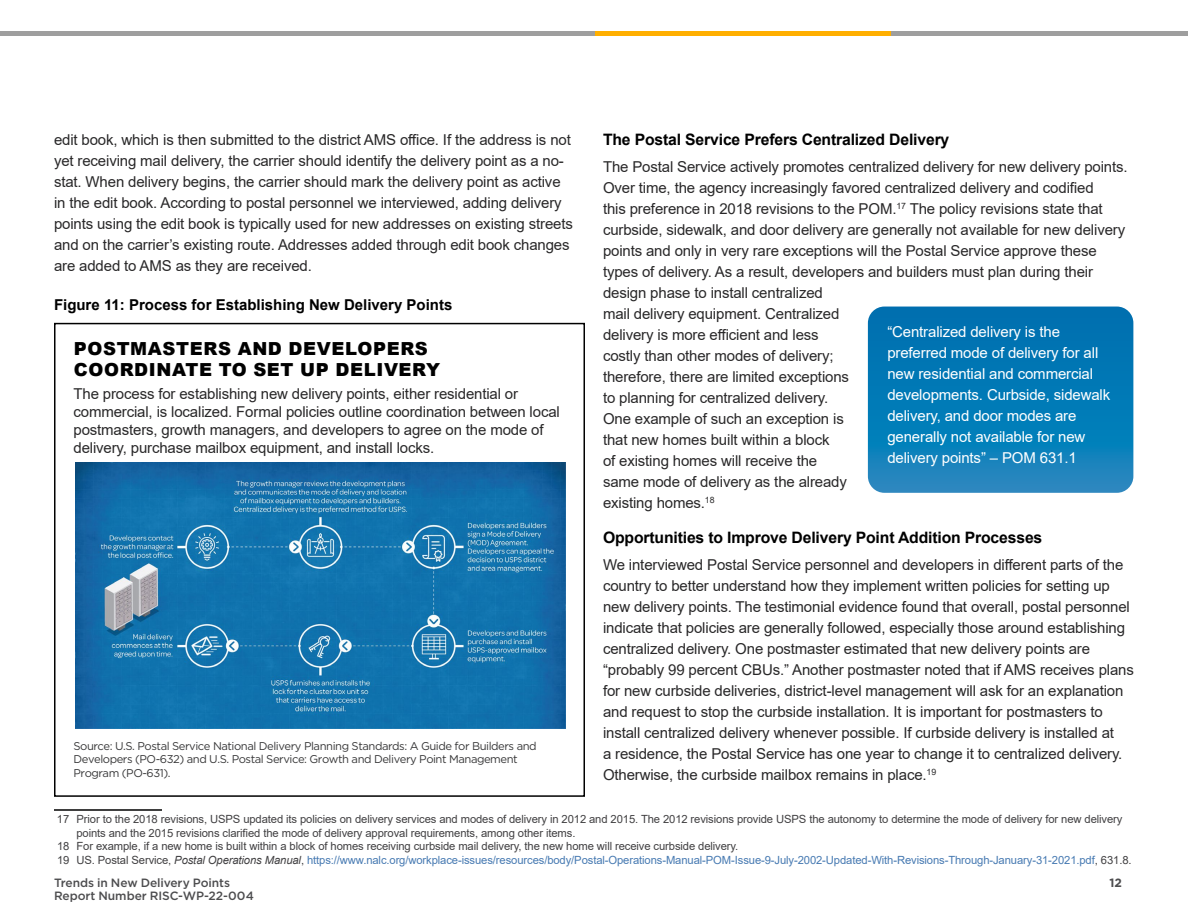
<style>
.page{position:relative;width:1188px;height:918px;background:#fff}
.page>*{position:absolute;margin:0;border:0;box-sizing:border-box;transform-origin:0 0}
.t1{font:900 18px/21px "Arial";letter-spacing:.035em;color:#000}
.t2{font:700 15.75px "Arial";letter-spacing:-.01em;color:#000}
.t3{font:15px/21px "Arial";letter-spacing:-.01em;color:#292829}
.t4{font:15px/21px "Arial";letter-spacing:-.01em;color:#fff}
.t5{font:700 15px "Arial";color:#000}
.t6{font:500 12px/13.5px "Gotham";letter-spacing:-.005em;color:#4d4d4f}
.t7{font:700 12px "Gotham";color:#4d4d4f}
.t8{font:11.25px "Arial";letter-spacing:-.01em;color:#414042}
.t9{font:11.25px "Arial";letter-spacing:-.01em;color:#477ab2}
.t10{font:11.25px/13.5px "Gotham";letter-spacing:-.04em;color:#383839}
.s1{color:#414042}
.s2{font-style:italic;color:#414042}
</style>
<div class="page">
<hr style="left:54px;top:809px;width:108px;height:2px;background:#000">
<img style="left:75px;top:462px;width:490px;height:267px">
<div style="left:54px;top:323px;width:531px;height:474px;border:2px solid #000"></div>
<svg style="left:868px;top:307px;width:265px;height:186px;background:#087bb7"></svg>
<hr style="left:0;top:32px;width:1188px;height:4px;background:#9e9e9e">
<hr style="left:595px;top:32px;width:295px;height:4px;background:#ffaf00">
<p class="t3" style="left:54px;top:129px;width:520px">edit book, which is then submitted to the district AMS office. If the address is not yet receiving mail delivery, the carrier should identify the delivery point as a no&shy;stat. When delivery begins, the carrier should mark the delivery point as active in the edit book. According to postal personnel we interviewed, adding delivery points using the edit book is typically used for new addresses on existing streets and on the carrier’s existing route. Addresses added through edit book changes are added to AMS as they are received.</p>
<p class="t5" style="left:54px;top:294px;width:400px">Figure 11: Process for Establishing New Delivery Points</p>
<p class="t1" style="left:74px;top:338px;width:368px">POSTMASTERS AND DEVELOPERS<br>COORDINATE TO SET UP DELIVERY</p>
<p class="t3" style="left:74px;top:384px;width:488px;line-height:18px">The process for establishing new delivery points, either residential or commercial, is localized. Formal policies outline coordination between local postmasters, growth managers, and developers to agree on the mode of delivery, purchase mailbox equipment, and install locks.</p>
<p class="t2" style="left:603px;top:128px;width:348px">The Postal Service Prefers Centralized Delivery</p>
<p class="t3" style="left:603px;top:156px;width:526px">The Postal Service actively promotes centralized delivery for new delivery points.<br>Over time, the agency increasingly favored centralized delivery and codified<br>this preference in 2018 revisions to the POM.<sup>17</sup> The policy revisions state that curbside, sidewalk, and door delivery are generally not available for new delivery points and only in very rare exceptions will the Postal Service approve these types of delivery. As a result, developers and builders must plan during their design phase to install centralized<br>mail delivery equipment. Centralized<br>delivery is more efficient and less<br>costly than other modes of delivery;<br>therefore, there are limited exceptions<br>to planning for centralized delivery.<br>One example of such an exception is<br>that new homes built within a block<br>of existing homes will receive the<br>same mode of delivery as the already<br>existing homes.<sup>18</sup></p>
<p class="t2" style="left:603px;top:527px;width:441px">Opportunities to Improve Delivery Point Addition Processes</p>
<p class="t3" style="left:603px;top:554px;width:532px">We interviewed Postal Service personnel and developers in different parts of the country to better understand how they implement written policies for setting up new delivery points. The testimonial evidence found that overall, postal personnel indicate that policies are generally followed, especially those around establishing centralized delivery. One postmaster estimated that new delivery points are “probably 99 percent CBUs.” Another postmaster noted that if AMS receives plans for new curbside deliveries, district-level management will ask for an explanation and request to stop the curbside installation. It is important for postmasters to install centralized delivery whenever possible. If curbside delivery is installed at<br>a residence, the Postal Service has one year to change it to centralized delivery.<br>Otherwise, the curbside mailbox remains in place.<sup>19</sup></p>
<p class="t4" style="left:887px;top:321px;width:224px">“Centralized delivery is the preferred mode of delivery for all new residential and commercial developments. Curbside, sidewalk delivery, and door modes are generally not available for new delivery points” – POM 631.1</p>
<p class="t10" style="left:74px;top:739px;width:465px">Source: U.S. Postal Service National Delivery Planning Standards: A Guide for Builders and<br>Developers (PO-632) and U.S. Postal Service: Growth and Delivery Point Management<br>Program (PO-631).</p>
<p class="t8" style="left:57px;top:812px;width:1067px">17 Prior to the 2018 revisions, USPS updated its policies on delivery services and modes of delivery in 2012 and 2015. The 2012 revisions provide USPS the autonomy to determine the mode of delivery for new delivery</p>
<p class="t8" style="left:76px;top:825px;width:500px">points and the 2015 revisions clarified the mode of delivery approval requirements, among other items.</p>
<p class="t8" style="left:57px;top:839px;width:683px">18 For example, if a new home is built within a block of homes receiving curbside mail delivery, the new home will receive curbside delivery.</p>
<p class="t9" style="left:57px;top:852px;width:1076px"><span class="s1">19 US. Postal Service,</span> <span class="s2">Postal Operations Manual</span><span class="s1">,</span> https://www.nalc.org/workplace-issues/resources/body/Postal-Operations-Manual-POM-Issue-9-July-2002-Updated-With-Revisions-Through-January-31-2021.pdf<span class="s1">, 631.8.</span></p>
<p class="t6" style="left:54px;top:875px;width:201px">Trends in New Delivery Points<br>Report Number RISC-WP-22-004</p>
<p class="t7" style="left:1109px;top:875px;width:14px">12</p>
</div>
